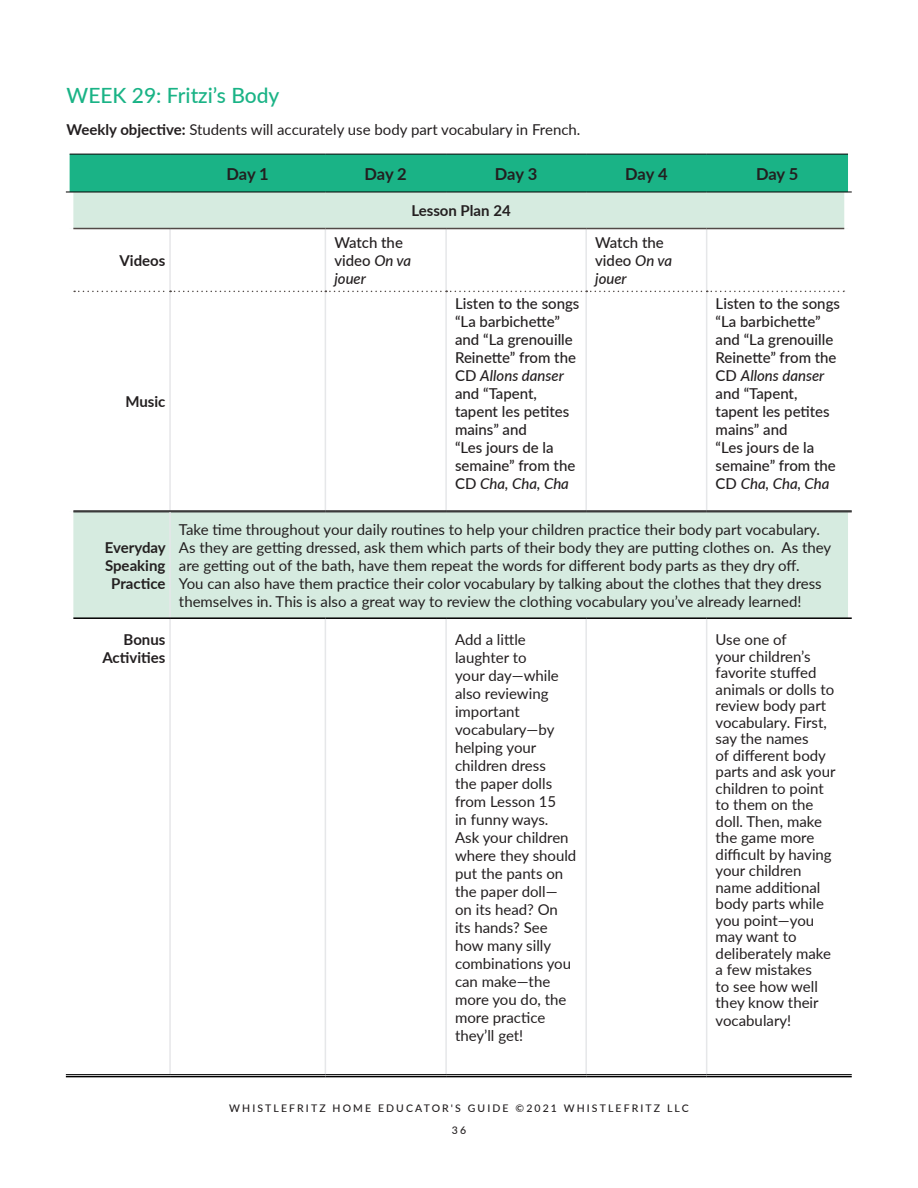
<style>
.page{position:relative;width:918px;height:1188px;background:#fff}
.page>*{position:absolute;margin:0;border:0;box-sizing:border-box;transform-origin:0 0}
.t1{font:500 21px "Lato";color:#1ab386}
.t2{font:700 16.5px "Lato";letter-spacing:-.015em;color:#231f20}
.t3{font:15px/18px "Lato";color:#231f20}
.t4{font:500 15px/18px "Lato";color:#231f20}
.t5{font:700 15px/18px "Lato";color:#231f20;text-align:center}
.t6{font:500 10.5px/21.1px "Lato";letter-spacing:.2em;color:#231f20;text-align:center}
.s1{font-weight:700}
.s2{font-style:italic}
</style>
<div class="page">
<div style="left:70px;top:155px;width:778px;height:37px;background:#1ab386"></div>
<svg style="left:73px;top:193px;width:775px;height:424px"></svg>
<div style="left:844px;top:192px;width:8px;height:37px;background:#fff"></div>
<div style="left:844px;top:229px;width:8px;height:62px;background:#fff"></div>
<div style="left:844px;top:291px;width:8px;height:220px;background:#fff"></div>
<hr style="left:169px;top:229px;width:2px;height:62px;background:#e6e7e9">
<hr style="left:325px;top:229px;width:1px;height:62px;background:#e6e7e9">
<hr style="left:445px;top:229px;width:2px;height:62px;background:#e6e7e9">
<hr style="left:585px;top:229px;width:2px;height:62px;background:#e6e7e9">
<hr style="left:706px;top:229px;width:1px;height:62px;background:#e6e7e9">
<hr style="left:169px;top:292px;width:2px;height:219px;background:#e6e7e9">
<hr style="left:325px;top:292px;width:1px;height:219px;background:#e6e7e9">
<hr style="left:445px;top:292px;width:2px;height:219px;background:#e6e7e9">
<hr style="left:585px;top:292px;width:2px;height:219px;background:#e6e7e9">
<hr style="left:706px;top:292px;width:1px;height:219px;background:#e6e7e9">
<hr style="left:169px;top:619px;width:2px;height:455px;background:#e6e7e9">
<hr style="left:325px;top:619px;width:1px;height:455px;background:#e6e7e9">
<hr style="left:445px;top:619px;width:2px;height:455px;background:#e6e7e9">
<hr style="left:585px;top:619px;width:2px;height:455px;background:#e6e7e9">
<hr style="left:706px;top:619px;width:1px;height:455px;background:#e6e7e9">
<svg style="left:74px;top:291px;width:771px;height:1px"></svg>
<hr style="left:73px;top:511px;width:97px;height:1px;background:#000">
<hr style="left:73px;top:512px;width:97px;height:1px;background:#000">
<hr style="left:170px;top:511px;width:155px;height:1px;background:#000">
<hr style="left:170px;top:512px;width:155px;height:1px;background:#000">
<hr style="left:325px;top:511px;width:121px;height:1px;background:#000">
<hr style="left:325px;top:512px;width:121px;height:1px;background:#000">
<hr style="left:446px;top:511px;width:140px;height:1px;background:#000">
<hr style="left:446px;top:512px;width:140px;height:1px;background:#000">
<hr style="left:586px;top:511px;width:121px;height:1px;background:#000">
<hr style="left:586px;top:512px;width:121px;height:1px;background:#000">
<hr style="left:707px;top:511px;width:145px;height:1px;background:#000">
<hr style="left:707px;top:512px;width:145px;height:1px;background:#000">
<hr style="left:169px;top:512px;width:2px;height:105px;background:#e6e7e9">
<hr style="left:70px;top:154px;width:100px;height:1px;background:#000">
<hr style="left:170px;top:154px;width:155px;height:1px;background:#000">
<hr style="left:325px;top:154px;width:121px;height:1px;background:#000">
<hr style="left:446px;top:154px;width:140px;height:1px;background:#000">
<hr style="left:586px;top:154px;width:121px;height:1px;background:#000">
<hr style="left:707px;top:154px;width:141px;height:1px;background:#000">
<hr style="left:66px;top:192px;width:104px;height:1px;background:#000">
<hr style="left:170px;top:192px;width:155px;height:1px;background:#000">
<hr style="left:325px;top:192px;width:121px;height:1px;background:#000">
<hr style="left:446px;top:192px;width:140px;height:1px;background:#000">
<hr style="left:586px;top:192px;width:121px;height:1px;background:#000">
<hr style="left:707px;top:192px;width:145px;height:1px;background:#000">
<hr style="left:73px;top:617px;width:97px;height:2px;background:#000">
<hr style="left:170px;top:617px;width:155px;height:2px;background:#000">
<hr style="left:325px;top:617px;width:121px;height:2px;background:#000">
<hr style="left:446px;top:617px;width:140px;height:2px;background:#000">
<hr style="left:586px;top:617px;width:121px;height:2px;background:#000">
<hr style="left:707px;top:617px;width:145px;height:2px;background:#000">
<hr style="left:66px;top:1074px;width:104px;height:1px;background:#000">
<hr style="left:66px;top:1076px;width:104px;height:1px;background:#000">
<hr style="left:170px;top:1074px;width:155px;height:1px;background:#000">
<hr style="left:170px;top:1076px;width:155px;height:1px;background:#000">
<hr style="left:325px;top:1074px;width:121px;height:1px;background:#000">
<hr style="left:325px;top:1076px;width:121px;height:1px;background:#000">
<hr style="left:446px;top:1074px;width:140px;height:1px;background:#000">
<hr style="left:446px;top:1076px;width:140px;height:1px;background:#000">
<hr style="left:586px;top:1074px;width:121px;height:1px;background:#000">
<hr style="left:586px;top:1076px;width:121px;height:1px;background:#000">
<hr style="left:707px;top:1074px;width:145px;height:1px;background:#000">
<hr style="left:707px;top:1076px;width:145px;height:1px;background:#000">
<hr style="left:73px;top:228px;width:97px;height:1px;background:#524a47">
<hr style="left:170px;top:228px;width:155px;height:1px;background:#524a47">
<hr style="left:325px;top:228px;width:121px;height:1px;background:#524a47">
<hr style="left:446px;top:228px;width:140px;height:1px;background:#524a47">
<hr style="left:586px;top:228px;width:121px;height:1px;background:#524a47">
<hr style="left:707px;top:228px;width:137px;height:1px;background:#524a47">
<h1 class="t1" style="left:67px;top:81px;width:214px">WEEK 29: Fritzi’s Body</h1>
<p class="t3" style="left:67px;top:120px;width:514px"><span class="s1">Weekly objective:</span> Students will accurately use body part vocabulary in French.</p>
<p class="t2" style="left:227px;top:162px;width:44px">Day 1</p>
<p class="t2" style="left:365px;top:162px;width:44px">Day 2</p>
<p class="t2" style="left:495px;top:162px;width:44px">Day 3</p>
<p class="t2" style="left:625px;top:162px;width:44px">Day 4</p>
<p class="t2" style="left:756px;top:162px;width:44px">Day 5</p>
<p class="t5" style="left:411px;top:201px;width:101px">Lesson Plan 24</p>
<p class="t5" style="left:120px;top:251px;width:47px">Videos</p>
<p class="t4" style="left:334px;top:233px;width:78px">Watch the video <span class="s2">On va jouer</span></p>
<p class="t4" style="left:595px;top:233px;width:78px">Watch the video <span class="s2">On va jouer</span></p>
<p class="t5" style="left:125px;top:392px;width:42px">Music</p>
<p class="t5" style="left:105px;top:538px;width:63px">Everyday<br>Speaking<br>Practice</p>
<p class="t4" style="left:455px;top:294px;width:126px">Listen to the songs “La barbichette” and “La grenouille<br>Reinette” from the<br>CD <span class="s2">Allons danser </span>and “Tapent, tapent les petites mains” and<br>“Les jours de la semaine” from the<br>CD <span class="s2">Cha, Cha, Cha</span></p>
<p class="t4" style="left:716px;top:294px;width:126px">Listen to the songs “La barbichette” and “La grenouille<br>Reinette” from the<br>CD <span class="s2">Allons danser </span>and “Tapent, tapent les petites mains” and<br>“Les jours de la semaine” from the<br>CD <span class="s2">Cha, Cha, Cha</span></p>
<p class="t3" style="left:179px;top:520px;width:654px">Take time throughout your daily routines to help your children practice their body part vocabulary.<br>As they are getting dressed, ask them which parts of their body they are putting clothes on. As they are getting out of the bath, have them repeat the words for different body parts as they dry off.<br>You can also have them practice their color vocabulary by talking about the clothes that they dress themselves in. This is also a great way to review the clothing vocabulary you’ve already learned!</p>
<p class="t5" style="left:102px;top:630px;width:65px;text-align:right">Bonus<br>Activities</p>
<p class="t3" style="left:455px;top:630px;width:123px">Add a little laughter to<br>your day—while also reviewing important vocabulary—by helping your children dress<br>the paper dolls from Lesson 15<br>in funny ways.<br>Ask your children where they should put the pants on the paper doll— on its head? On its hands? See how many silly combinations you can make—the more you do, the more practice they’ll get!</p>
<p class="t3" style="left:716px;top:631px;width:121px;line-height:16.5px">Use one of<br>your children’s favorite stuffed animals or dolls to review body part vocabulary. First, say the names<br>of different body parts and ask your children to point to them on the doll. Then, make the game more difficult by having your children name additional body parts while you point—you may want to deliberately make a few mistakes<br>to see how well they know their</p>
<p class="t3" style="left:716px;top:1011px;width:77px">vocabulary!</p>
<p class="t6" style="left:229px;top:1098px;width:461px">WHISTLEFRITZ HOME EDUCATOR'S GUIDE ©2021 WHISTLEFRITZ LLC<br>36</p>
</div>
